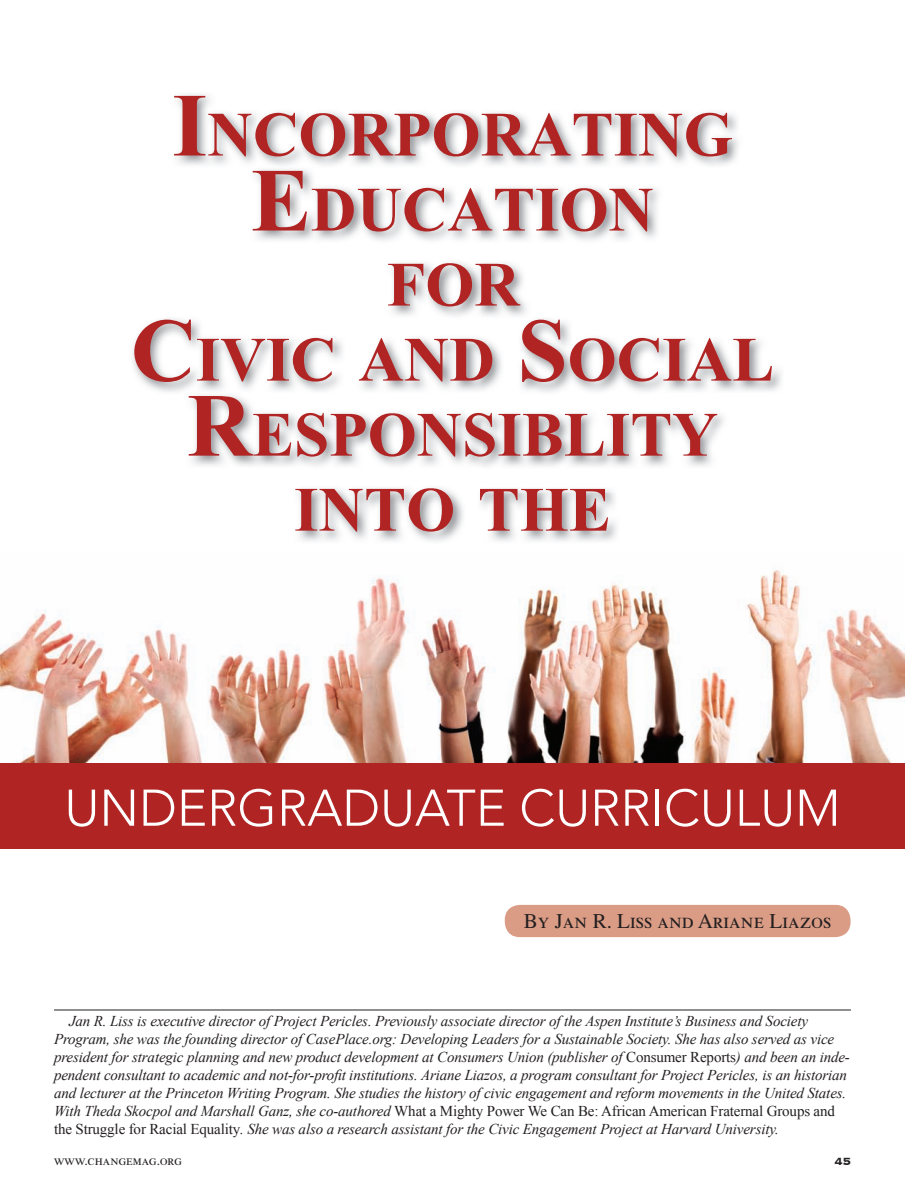
<style>
.page{position:relative;width:905px;height:1202px;background:#fff}
.page>*{position:absolute;margin:0;border:0;box-sizing:border-box;transform-origin:0 0}
.t1{font:700 63px/75px "Times New Roman";color:#b12424;text-align:center}
.t2{font:300 51px "Avenir";color:#fff}
.t3{font:21px "Times Roman SC";color:#231f20}
.t4{font:italic 15px/18px "Times New Roman";letter-spacing:-.01em;color:#231f20}
.t5{font:13.5px "Times Roman SC";color:#231f20}
.t6{font:700 13.5px "Copperplate";color:#231f20}
.s1{font-size:90px}
.s2{font-style:normal}
</style>
<div class="page">
<hr style="left:54px;top:1009px;width:796px;height:1px;background:#231f20">
<img style="left:132px;top:94px;width:649px;height:448px">
<div style="left:504px;top:904px;width:346px;height:33px;background:#db9c85;border-radius:15px"></div>
<img style="left:0;top:570px;width:904px;height:194px">
<div style="left:0;top:764px;width:904px;height:85px;background:#b12424"></div>
<h1 class="t1" style="left:131px;top:95px;width:645px"><span class="s1">I</span>NCORPORATING<br><span class="s1">E</span>DUCATION<br>FOR<br><span class="s1">C</span>IVIC AND <span class="s1">S</span>OCIAL<br><span class="s1">R</span>ESPONSIBLITY<br>INTO THE</h1>
<h2 class="t2" style="left:64px;top:778px;width:777px">UNDERGRADUATE CURRICULUM</h2>
<h3 class="t3" style="left:523px;top:909px;width:309px">By Jan R. Liss and Ariane Liazos</h3>
<p class="t4" style="left:54px;top:1011px;width:797px;text-indent:15px">Jan R. Liss is executive director of Project Pericles. Previously associate director of the Aspen Institute’s Business and Society Program, she was the founding director of CasePlace.org: Developing Leaders for a Sustainable Society. She has also served as vice president for strategic planning and new product development at Consumers Union (publisher of <span class="s2">Consumer Reports</span>) and been an inde&shy;pendent consultant to academic and not-for-profit institutions. Ariane Liazos, a program consultant for Project Pericles, is an historian and lecturer at the Princeton Writing Program. She studies the history of civic engagement and reform movements in the United States.<br>With Theda Skocpol and Marshall Ganz, she co-authored <span class="s2">What a Mighty Power We Can Be: African American Fraternal Groups and the Struggle for Racial Equality</span>. She was also a research assistant for the Civic Engagement Project at Harvard University.</p>
<p class="t5" style="left:54px;top:1153px;width:129px">www.changemag.org</p>
<p class="t6" style="left:834px;top:1153px;width:18px">45</p>
</div>
